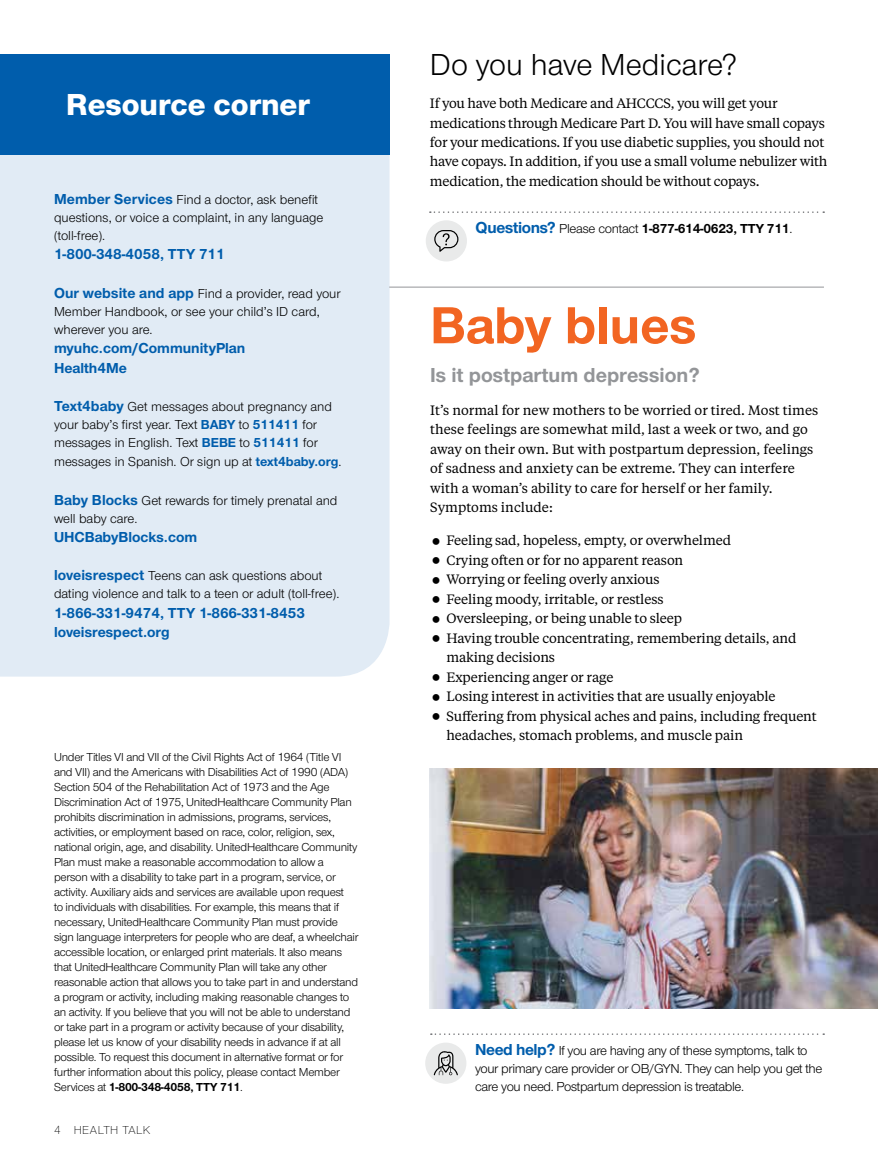
<style>
.page{position:relative;width:878px;height:1161px;background:#fff}
.page>*{position:absolute;margin:0;border:0;box-sizing:border-box;transform-origin:0 0}
.t1{font:700 54px "UHC Sans";color:#f26522}
.t2{font:31.5px "UHC Sans";color:#000}
.t3{font:800 31.5px "UHC Sans";color:#fff}
.t4{font:700 21px "UHC Sans";color:#939598}
.t5{font:700 15px/19.5px "UHC Sans";color:#005dac}
.t6{font:13.5px/19.5px "UHC Serif Text";letter-spacing:-.01em;color:#000}
.t7{font:13.5px/18px "UHC Sans";color:#000}
.t8{font:13.5px/18px "UHC Sans";letter-spacing:-.025em;color:#000}
.t9{font:700 13.5px "UHC Sans";letter-spacing:-.02em;color:#000}
.t10{font:12px/15px "UHC Sans";letter-spacing:-.02em;color:#000}
.t11{font:300 12px "UHC Sans";letter-spacing:.04em;color:#000}
.s1{font-weight:700;font-size:15px;color:#005dac}
.s2{font-weight:700;color:#005dac}
.s3{font-weight:700}
.s4{font-size:16.5px;color:#005dac}
.s5{font-weight:400}
.s6{font-weight:700;font-size:16.5px;color:#005dac}
</style>
<div class="page">
<div style="left:0;top:155px;width:389px;height:522px;background:#e1ebf5"></div>
<div style="left:0;top:54px;width:389px;height:101px;background:#005dac"></div>
<svg style="left:430px;top:211px;width:394px;height:2px"></svg>
<div style="left:426px;top:220px;width:41px;height:42px;background:#e9eaea;border-radius:50%"></div>
<svg style="left:434px;top:230px;width:24px;height:22px"></svg>
<hr style="left:389px;top:287px;width:435px;height:1px;background:#939598">
<img style="left:430px;top:768px;width:448px;height:240px">
<svg style="left:431px;top:1033px;width:393px;height:2px"></svg>
<div style="left:425px;top:1043px;width:41px;height:41px;background:#e9eaea;border-radius:50%"></div>
<svg style="left:433px;top:1051px;width:25px;height:24px"></svg>
<h2 class="t3" style="left:66px;top:83px;width:245px">Resource corner</h2>
<p class="t7" style="left:54px;top:190px;width:271px"><span class="s1">Member Services</span> Find a doctor, ask benefit questions, or voice a complaint, in any language (toll-free).</p>
<p class="t5" style="left:54px;top:244px;width:172px">1-800-348-4058, TTY 711</p>
<p class="t7" style="left:54px;top:284px;width:288px"><span class="s1">Our website and app</span> Find a provider, read your<br>Member Handbook, or see your child’s ID card, wherever you are.</p>
<p class="t5" style="left:54px;top:338px;width:193px">myuhc.com/CommunityPlan<br>Health4Me</p>
<p class="t7" style="left:54px;top:397px;width:279px"><span class="s1">Text4baby</span> Get messages about pregnancy and your baby’s first year. Text <span class="s2">BABY</span> to <span class="s2">511411</span> for messages in English. Text <span class="s2">BEBE</span> to <span class="s2">511411</span> for</p>
<p class="t7" style="left:54px;top:452px;width:289px">messages in Spanish. Or sign up at <span class="s2">text4baby.org</span>.</p>
<p class="t7" style="left:54px;top:491px;width:285px"><span class="s1">Baby Blocks</span> Get rewards for timely prenatal and well baby care.</p>
<p class="t5" style="left:54px;top:527px;width:145px">UHCBabyBlocks.com</p>
<p class="t7" style="left:54px;top:566px;width:287px"><span class="s1">loveisrespect</span> Teens can ask questions about dating violence and talk to a teen or adult (toll-free).</p>
<p class="t5" style="left:54px;top:603px;width:252px">1-866-331-9474, TTY 1-866-331-8453 loveisrespect.org</p>
<p class="t10" style="left:54px;top:749px;width:306px">Under Titles VI and VII of the Civil Rights Act of 1964 (Title VI and VII) and the Americans with Disabilities Act of 1990 (ADA)<br>Section 504 of the Rehabilitation Act of 1973 and the Age Discrimination Act of 1975, UnitedHealthcare Community Plan prohibits discrimination in admissions, programs, services, activities, or employment based on race, color, religion, sex, national origin, age, and disability. UnitedHealthcare Community Plan must make a reasonable accommodation to allow a person with a disability to take part in a program, service, or activity. Auxiliary aids and services are available upon request<br>to individuals with disabilities. For example, this means that if necessary, UnitedHealthcare Community Plan must provide sign language interpreters for people who are deaf, a wheelchair accessible location, or enlarged print materials. It also means that UnitedHealthcare Community Plan will take any other reasonable action that allows you to take part in and understand a program or activity, including making reasonable changes to an activity. If you believe that you will not be able to understand or take part in a program or activity because of your disability, please let us know of your disability needs in advance if at all possible. To request this document in alternative format or for further information about this policy, please contact Member Services at <span class="s3">1-800-348-4058, TTY 711</span>.</p>
<p class="t11" style="left:54px;top:1122px;width:98px">4 HEALTH TALK</p>
<h2 class="t2" style="left:430px;top:44px;width:308px">Do you have Medicare?</h2>
<p class="t6" style="left:430px;top:93px;width:399px">If you have both Medicare and AHCCCS, you will get your medications through Medicare Part D. You will have small copays for your medications. If you use diabetic supplies, you should not have copays. In addition, if you use a small volume nebulizer with medication, the medication should be without copays.</p>
<p class="t9" style="left:475px;top:219px;width:318px"><span class="s4">Questions?</span> <span class="s5">Please contact</span> 1-877-614-0623, TTY 711<span class="s5">.</span></p>
<h1 class="t1" style="left:430px;top:289px;width:268px">Baby blues</h1>
<h3 class="t4" style="left:430px;top:361px;width:271px">Is it postpartum depression?</h3>
<p class="t6" style="left:430px;top:400px;width:389px">It’s normal for new mothers to be worried or tired. Most times these feelings are somewhat mild, last a week or two, and go away on their own. But with postpartum depression, feelings of sadness and anxiety can be extreme. They can interfere with a woman’s ability to care for herself or her family.<br>Symptoms include:</p>
<p class="t6" style="left:446px;top:530px;width:372px">Feeling sad, hopeless, empty, or overwhelmed<br>Crying often or for no apparent reason<br>Worrying or feeling overly anxious<br>Feeling moody, irritable, or restless<br>Oversleeping, or being unable to sleep<br>Having trouble concentrating, remembering details, and making decisions<br>Experiencing anger or rage<br>Losing interest in activities that are usually enjoyable Suffering from physical aches and pains, including frequent headaches, stomach problems, and muscle pain</p>
<p class="t8" style="left:475px;top:1041px;width:349px"><span class="s6">Need help?</span> If you are having any of these symptoms, talk to your primary care provider or OB/GYN. They can help you get the care you need. Postpartum depression is treatable.</p>
</div>
